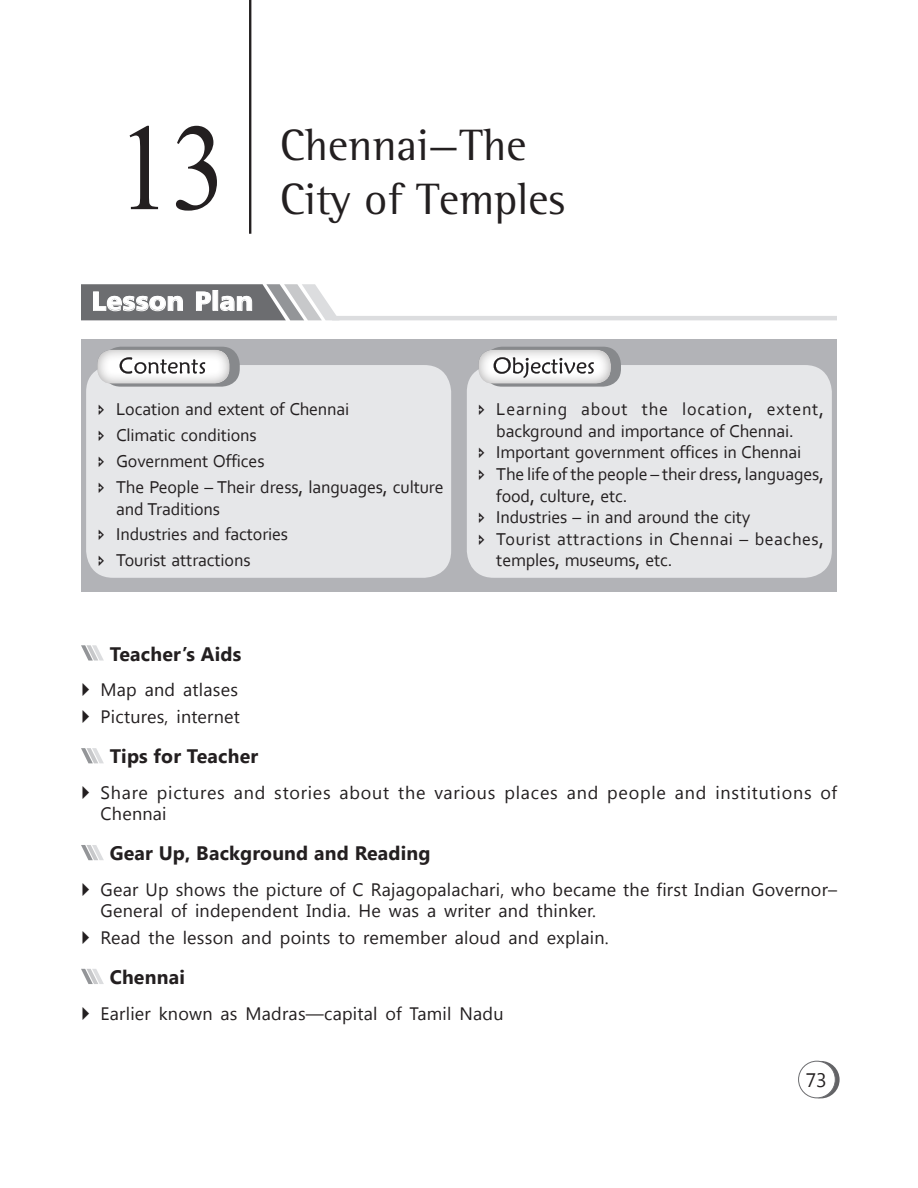
<style>
.page{position:relative;width:918px;height:1188px;background:#fff}
.page>*{position:absolute;margin:0;border:0;box-sizing:border-box;transform-origin:0 0}
.t1{font:149.1px "Shonar Bangla";color:#231f20;scale:.88 1}
.Chapter_Head{font:45px "Rotis Semi Serif";color:#231f20}
.t2{font:26.55px "Humanist 777 BT Black B";color:#fff}
.Heading{font:700 19.5px "Segoe UI";letter-spacing:.01em;color:#231f20}
.t3{font:19.5px "Segoe UI";color:#231f20}
.t4{font:18px/21.6px "Corbel";letter-spacing:-.01em;color:#231f20}
.t5{font:18px/21px "Segoe UI";letter-spacing:.015em;color:#231f20}
.t6{font:18px/21px "Segoe UI";letter-spacing:.045em;color:#231f20}
.t7{font:18px/21.6px "Corbel";letter-spacing:.025em;color:#231f20}
</style>
<div class="page">
<svg style="left:802px;top:1061px;width:38px;height:37px"></svg>
<div style="left:799px;top:1061px;width:36px;height:37px;background:#fff;border-radius:50%"></div>
<div style="left:798px;top:1061px;width:38px;height:37px;border:1px solid #6c6d70;border-radius:50%"></div>
<hr style="left:249px;top:0;width:2px;height:234px;background:#231f20">
<div style="left:81px;top:339px;width:756px;height:252px;background:#b2b3b7"></div>
<svg style="left:81px;top:284px;width:256px;height:36px;background:#919294"></svg>
<hr style="left:332px;top:316px;width:505px;height:4px;background:#dcdddf">
<div style="left:86px;top:365px;width:365px;height:213px;background:#e6e7e9;border-radius:27px"></div>
<div style="left:467px;top:365px;width:365px;height:213px;background:#e6e7e9;border-radius:27px"></div>
<div style="left:103px;top:347px;width:137px;height:40px;background:#87898c;border-radius:18px"></div>
<div style="left:484px;top:347px;width:137px;height:40px;background:#87898c;border-radius:18px"></div>
<div style="left:94px;top:348px;width:144px;height:36px;background:#231f20;opacity:.45"></div>
<div style="left:476px;top:348px;width:151px;height:36px;background:#231f20;opacity:.45"></div>
<svg style="left:81px;top:645px;width:23px;height:16px"></svg>
<svg style="left:81px;top:748px;width:23px;height:15px"></svg>
<svg style="left:81px;top:845px;width:23px;height:15px"></svg>
<svg style="left:81px;top:969px;width:23px;height:15px"></svg>
<p class="t1" style="left:117px;top:89px;width:126px">13</p>
<p class="t2" style="left:92px;top:284px;width:163px">Lesson Plan</p>
<p class="Chapter_Head" style="left:280px;top:119px;width:248px">Chennai—The</p>
<p class="Chapter_Head" style="left:280px;top:173px;width:287px">City of Temples</p>
<p class="t4" style="left:116px;top:398px;width:235px">Location and extent of Chennai</p>
<p class="t4" style="left:116px;top:424px;width:142px">Climatic conditions</p>
<p class="t4" style="left:116px;top:450px;width:150px">Government Offices</p>
<p class="t4" style="left:116px;top:476px;width:329px">The People – Their dress, languages, culture and Traditions</p>
<p class="t4" style="left:116px;top:523px;width:174px">Industries and factories</p>
<p class="t4" style="left:116px;top:549px;width:136px">Tourist attractions</p>
<p class="t4" style="left:496px;top:398px;width:329px">Learning about the location, extent, background and importance of Chennai.</p>
<p class="t4" style="left:496px;top:441px;width:307px">Important government offices in Chennai</p>
<p class="t4" style="left:496px;top:463px;width:329px">The life of the people – their dress, languages, food, culture, etc.</p>
<p class="t4" style="left:496px;top:506px;width:256px">Industries – in and around the city</p>
<p class="t7" style="left:496px;top:528px;width:329px">Tourist attractions in Chennai – beaches, temples, museums, etc.</p>
<p class="Heading" style="left:110px;top:640px;width:133px">Teacher’s Aids</p>
<p class="t5" style="left:100px;top:679px;width:139px">Map and atlases</p>
<p class="t5" style="left:100px;top:706px;width:141px">Pictures, internet</p>
<p class="Heading" style="left:110px;top:743px;width:150px">Tips for Teacher</p>
<p class="t6" style="left:100px;top:781px;width:738px">Share pictures and stories about the various places and people and institutions of<br>Chennai</p>
<p class="Heading" style="left:110px;top:839px;width:322px">Gear Up, Background and Reading</p>
<p class="t5" style="left:100px;top:878px;width:738px">Gear Up shows the picture of C Rajagopalachari, who became the first Indian Governor–<br>General of independent India. He was a writer and thinker.</p>
<p class="t5" style="left:100px;top:926px;width:510px">Read the lesson and points to remember aloud and explain.</p>
<p class="Heading" style="left:110px;top:963px;width:77px">Chennai</p>
<p class="t5" style="left:100px;top:1002px;width:405px">Earlier known as Madras—capital of Tamil Nadu</p>
<p class="t3" style="left:806px;top:1066px;width:23px">73</p>
</div>
